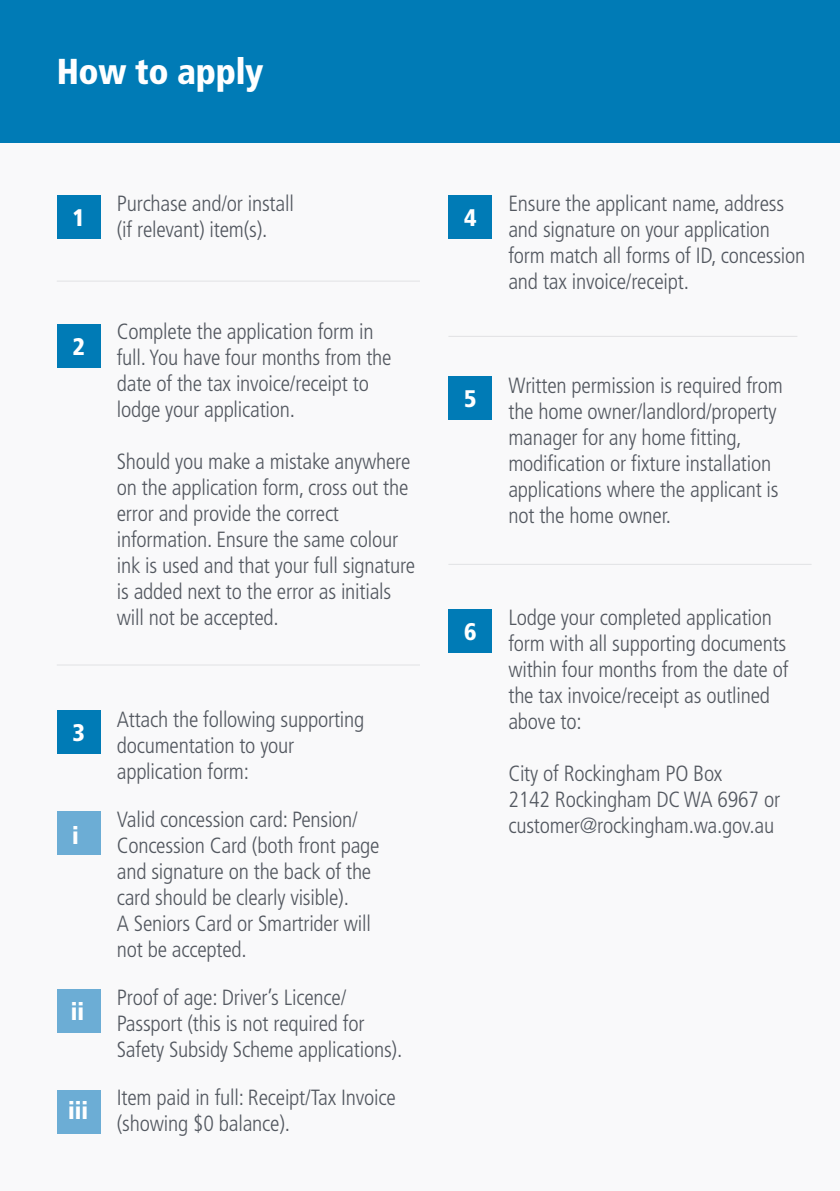
<style>
.page{position:relative;width:840px;height:1191px;background:#fff}
.page>*{position:absolute;margin:0;border:0;box-sizing:border-box;transform-origin:0 0}
.t1{font:900 condensed 36px "Frutiger LT Std";letter-spacing:-.01em;color:#fff}
.t2{font:900 condensed 24px "Frutiger LT Std";color:#fff}
.t3{font:300 condensed 22px/26px "Frutiger LT Std";letter-spacing:-.01em;color:#535860}
.s1{color:#00aeef}
</style>
<div class="page">
<div style="left:0;top:137px;width:839px;height:1054px;background:#f9f9fa"></div>
<hr style="left:57px;top:281px;width:363px;height:1px;background:#535860">
<hr style="left:57px;top:664px;width:363px;height:1px;background:#535860">
<hr style="left:448px;top:564px;width:363px;height:1px;background:#535860">
<hr style="left:448px;top:336px;width:349px;height:1px;background:#535860">
<div style="left:0;top:0;width:839px;height:143px;background:#007bb6"></div>
<div style="left:57px;top:195px;width:44px;height:43px;background:#007bb6"></div>
<div style="left:448px;top:195px;width:44px;height:43px;background:#007bb6"></div>
<div style="left:448px;top:376px;width:44px;height:44px;background:#007bb6"></div>
<div style="left:448px;top:609px;width:44px;height:44px;background:#007bb6"></div>
<div style="left:57px;top:324px;width:44px;height:43px;background:#007bb6"></div>
<div style="left:57px;top:710px;width:44px;height:44px;background:#007bb6"></div>
<div style="left:57px;top:810px;width:44px;height:44px;background:#6cadd5"></div>
<div style="left:57px;top:989px;width:44px;height:44px;background:#6cadd5"></div>
<div style="left:57px;top:1090px;width:44px;height:44px;background:#6cadd5"></div>
<p class="t1" style="left:57px;top:50px;width:208px">How to apply</p>
<p class="t3" style="left:117px;top:191px;width:178px">Purchase and/or install (if relevant) item(s).</p>
<p class="t3" style="left:508px;top:191px;width:298px;text-indent:-60px"><span class="s1">4.</span> Ensure the applicant name, address and signature on your application form match all forms of ID, concession and tax invoice/receipt.</p>
<p class="t2" style="left:72px;top:203px;width:14px">1</p>
<p class="t2" style="left:464px;top:203px;width:14px">4</p>
<p class="t2" style="left:72px;top:332px;width:14px">2</p>
<p class="t3" style="left:117px;top:319px;width:276px">Complete the application form in full. You have four months from the date of the tax invoice/receipt to lodge your application.</p>
<p class="t3" style="left:117px;top:449px;width:300px">Should you make a mistake anywhere on the application form, cross out the error and provide the correct information. Ensure the same colour ink is used and that your full signature is added next to the error as initials will not be accepted.</p>
<p class="t3" style="left:117px;top:707px;width:249px;text-indent:-60px"><span class="s1">3.</span> Attach the following supporting documentation to your application form:</p>
<p class="t3" style="left:117px;top:807px;width:264px;text-indent:-60px"><span class="s1">a.</span> Valid concession card: Pension/<br>Concession Card (both front page and signature on the back of the card should be clearly visible).<br>A Seniors Card or Smartrider will not be accepted.</p>
<p class="t3" style="left:117px;top:985px;width:287px">Proof of age: Driver’s Licence/<br>Passport (this is not required for<br>Safety Subsidy Scheme applications).</p>
<p class="t3" style="left:117px;top:1085px;width:280px;text-indent:-60px"><span class="s1">c.</span> Item paid in full: Receipt/Tax Invoice (showing $0 balance).</p>
<p class="t2" style="left:72px;top:718px;width:14px">3</p>
<p class="t2" style="left:72px;top:821px;width:8px">i</p>
<p class="t2" style="left:71px;top:997px;width:15px">ii</p>
<p class="t2" style="left:68px;top:1096px;width:22px">iii</p>
<p class="t2" style="left:464px;top:384px;width:14px">5</p>
<p class="t3" style="left:508px;top:373px;width:276px">Written permission is required from the home owner/landlord/property manager for any home fitting, modification or fixture installation applications where the applicant is not the home owner.</p>
<p class="t3" style="left:508px;top:605px;width:281px;text-indent:-60px"><span class="s1">6.</span> Lodge your completed application form with all supporting documents within four months from the date of</p>
<p class="t3" style="left:508px;top:683px;width:263px">the tax invoice/receipt as outlined above to:</p>
<p class="t3" style="left:508px;top:761px;width:273px">City of Rockingham PO Box<br>2142 Rockingham DC WA 6967 or customer@rockingham.wa.gov.au</p>
<p class="t2" style="left:464px;top:617px;width:14px">6</p>
</div>
